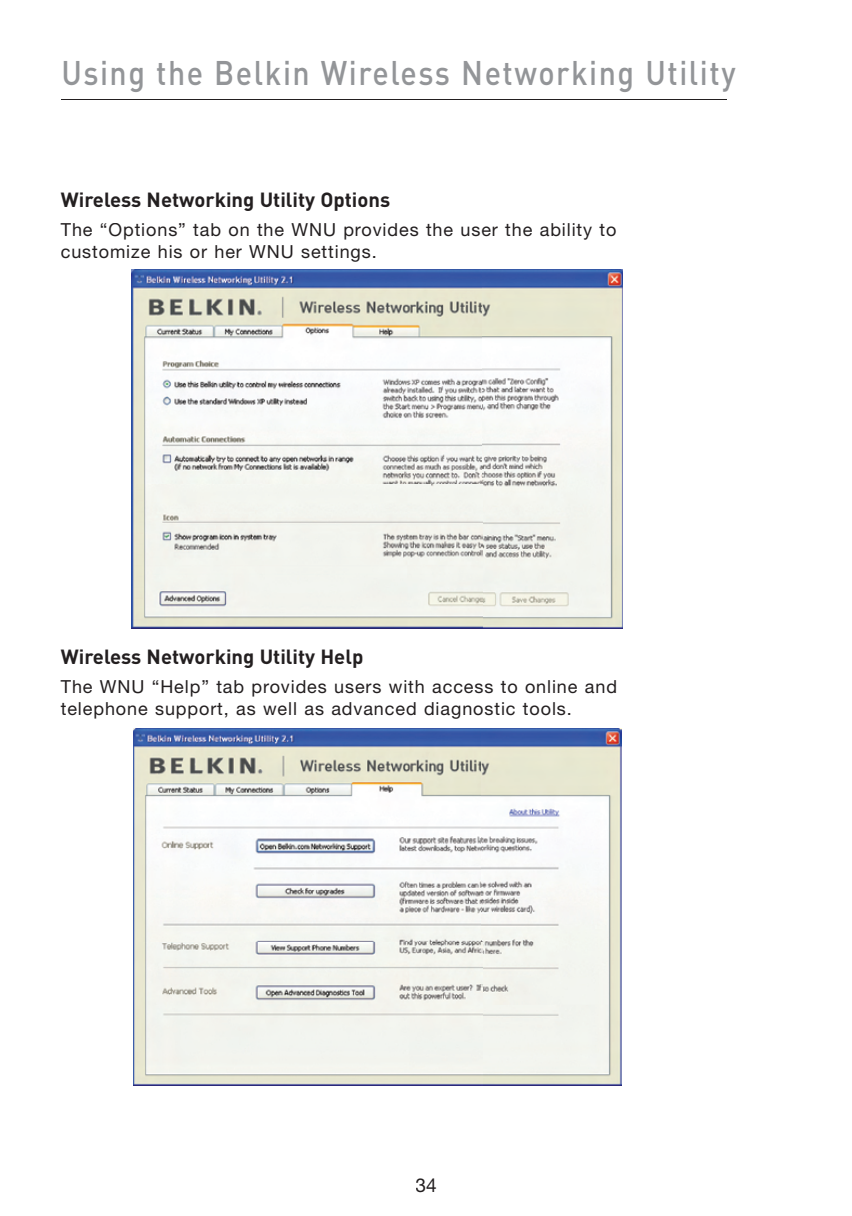
<style>
.page{position:relative;width:852px;height:1216px;background:#fff}
.page>*{position:absolute;margin:0;border:0;box-sizing:border-box;transform-origin:0 0}
.t1{font:500 33.75px "DINOT";letter-spacing:.05em;color:#939598;scale:.9 1}
.t2{font:700 20.25px "DINOT";color:#231f20}
.t3{font:19.12px "Helvetica Neue LT Pro";color:#231f20}
.t4{font:18px/21.6px "Helvetica Neue LT Pro";letter-spacing:.05em;color:#231f20}
</style>
<div class="page">
<hr style="left:61px;top:100px;width:665px;height:1px;background:#231f20">
<img style="left:131px;top:269px;width:491px;height:359px">
<img style="left:133px;top:728px;width:488px;height:356px">
<h1 class="t1" style="left:61px;top:50px;width:750px">Using the Belkin Wireless Networking Utility</h1>
<p class="t2" style="left:61px;top:185px;width:331px">Wireless Networking Utility Options</p>
<p class="t4" style="left:61px;top:218px;width:557px">The “Options” tab on the WNU provides the user the ability to customize his or her WNU settings.</p>
<p class="t2" style="left:61px;top:642px;width:304px">Wireless Networking Utility Help</p>
<p class="t4" style="left:61px;top:675px;width:557px">The WNU “Help” tab provides users with access to online and telephone support, as well as advanced diagnostic tools.</p>
<p class="t3" style="left:415px;top:1173px;width:23px">34</p>
</div>
